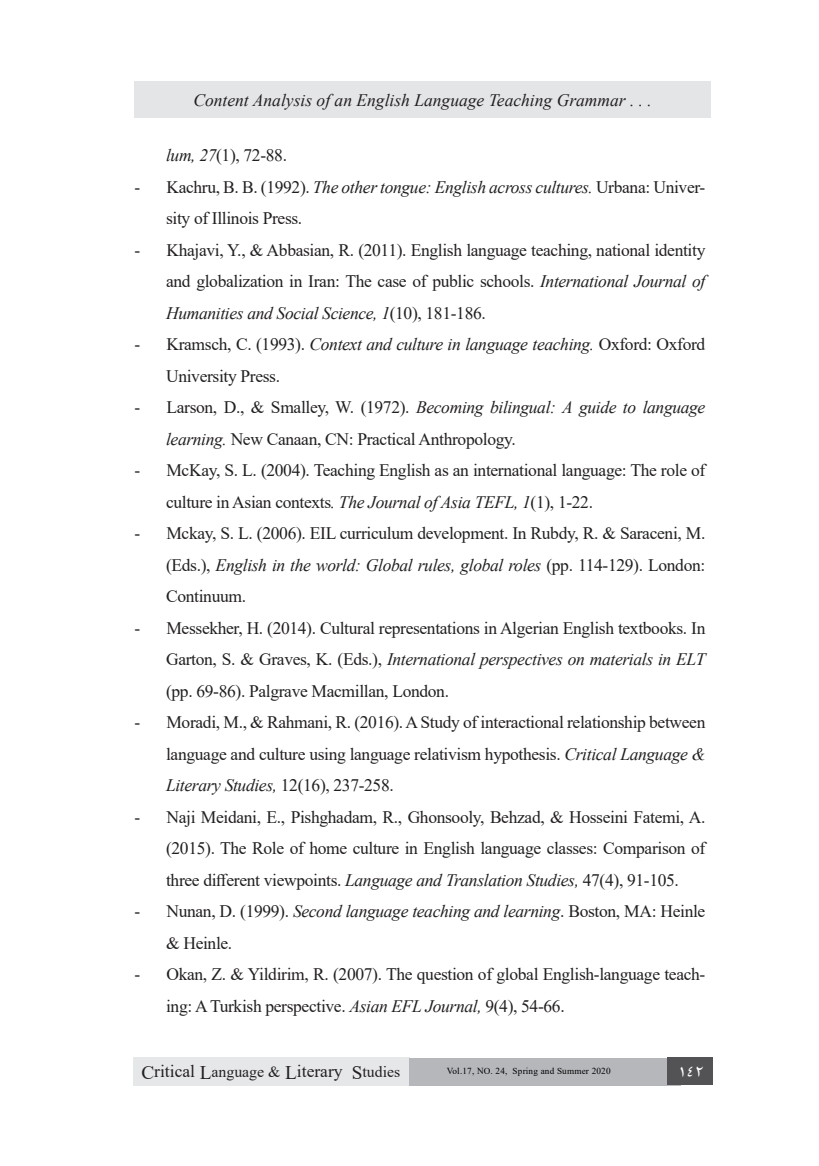
<style>
.page{position:relative;width:819px;height:1166px;background:#fff}
.page>*{position:absolute;margin:0;border:0;box-sizing:border-box;transform-origin:0 0}
.t1{font:17.5px/31.5px "Times New Roman";letter-spacing:-.02em;color:#231f20}
.t2{font:italic 17.5px/31.5px "Times New Roman";letter-spacing:-.02em;color:#231f20}
.t3{font:italic 17.5px "Times New Roman";color:#231f20}
.t4{font:17.5px "Times New Roman";color:#231f20}
.t5{font:italic 17.5px "B Yagut";color:#fff}
.t6{font:15.75px "Times New Roman";color:#231f20}
.t7{font:9.1px "Times New Roman";letter-spacing:.02em;color:#000}
.s1{font-style:italic}
.s2{font-style:normal}
.s3{font-size:19.25px}
</style>
<div class="page">
<div style="left:134px;top:81px;width:576px;height:37px;background:#e4e5e7"></div>
<div style="left:133px;top:1057px;width:276px;height:28px;background:#e6e7e9"></div>
<div style="left:409px;top:1057px;width:272px;height:28px;background:#b6b7bb"></div>
<div style="left:667px;top:1057px;width:45px;height:28px;background:#535355"></div>
<p class="t3" style="left:193px;top:88px;width:460px">Content Analysis of an English Language Teaching Grammar ...</p>
<p class="t1" style="left:134px;top:170px;width:7px">-</p>
<p class="t1" style="left:134px;top:233px;width:7px">-</p>
<p class="t1" style="left:134px;top:328px;width:7px">-</p>
<p class="t1" style="left:134px;top:391px;width:7px">-</p>
<p class="t1" style="left:134px;top:454px;width:7px">-</p>
<p class="t1" style="left:134px;top:517px;width:7px">-</p>
<p class="t1" style="left:134px;top:611px;width:7px">-</p>
<p class="t1" style="left:134px;top:706px;width:7px">-</p>
<p class="t1" style="left:134px;top:800px;width:7px">-</p>
<p class="t1" style="left:134px;top:895px;width:7px">-</p>
<p class="t1" style="left:134px;top:958px;width:7px">-</p>
<p class="t1" style="left:166px;top:139px;width:122px"><span class="s1">lum, 27</span> , (1) 72-88.</p>
<p class="t2" style="left:166px;top:170px;width:540px"><span class="s2">Kachru B, B. (. 1992 .)</span> The other tongue: English across cultures. <span class="s2">Urbana: Univer-</span></p>
<p class="t1" style="left:166px;top:202px;width:138px">sity of Illinois Press.</p>
<p class="t1" style="left:166px;top:233px;width:540px">Khajavi Y, ., &amp; Abbasian R, (. 2011 .) English language teaching, national identity</p>
<p class="t1" style="left:166px;top:265px;width:541px">and globalization in Iran: The case of public schools. <span class="s1">International Journal of<br>Humanities and Social Science</span> )<span class="s1">1,</span> 10 ,( 181-186.</p>
<p class="t2" style="left:166px;top:328px;width:540px"><span class="s2">Kramsch C, (. 1993 .)</span> Context and culture in language teaching. <span class="s2">Oxford: Oxford</span></p>
<p class="t1" style="left:166px;top:359px;width:115px">University Press.</p>
<p class="t2" style="left:166px;top:391px;width:540px"><span class="s2">Larson D, ., &amp; Smalley W, . (1972 .)</span> Becoming bilingual A: guide to language</p>
<p class="t1" style="left:166px;top:422px;width:351px"><span class="s1">learning.</span> New Canaan, CN: Practical Anthropology.</p>
<p class="t1" style="left:166px;top:454px;width:540px">McKay (.L.S, 2004 .) Teaching English as an international language: The role of</p>
<p class="t1" style="left:166px;top:485px;width:428px">culture in Asian contexts<span class="s1">. The Journal ofAsia TEFL</span> , (1)<span class="s1">1,</span> 1-22.</p>
<p class="t1" style="left:166px;top:517px;width:540px">Mckay (.L.S, 2006 .) EIL curriculum development In. Rubdy R, . &amp; Saraceni M, .</p>
<p class="t2" style="left:166px;top:548px;width:540px"><span class="s2">(Eds ,).</span> English in the world: Global rules, global roles <span class="s2">(pp. 114-129 .) London:<br>Continuum.</span></p>
<p class="t1" style="left:166px;top:611px;width:540px">Messekher H, (. 2014 .) Cultural representations in Algerian English textbooks In.</p>
<p class="t1" style="left:166px;top:643px;width:541px">Garton .S, &amp; Graves K, (. Eds ,). <span class="s1">International perspectives on materials in ELT </span>(pp. 69-86 .) Palgrave Macmillan, London.</p>
<p class="t1" style="left:166px;top:706px;width:540px">Moradi M, ., &amp; Rahmani R, (. 2016 A.) Study of interactional relationship between</p>
<p class="t1" style="left:166px;top:737px;width:540px">language and culture using language relativism hypothesis. <span class="s1">Critical Language &amp;<br>Literary Studies,</span> 12)16 ,( 237-258.</p>
<p class="t1" style="left:166px;top:800px;width:540px">Naji Meidani E, ., Pishghadam R, ., Ghonsooly, Behzad, &amp; Hosseini Fatemi A, .</p>
<p class="t1" style="left:166px;top:832px;width:540px">(2015 .) The Role of home culture in English language classes: Comparison of three different viewpoints. <span class="s1">Language and Translation Studies,</span> 47 , (4) 91-105.</p>
<p class="t2" style="left:166px;top:895px;width:540px"><span class="s2">Nunan D, (. 1999 .)</span> Second language teaching and learning<span class="s2">. Boston, MA: Heinle</span></p>
<p class="t1" style="left:166px;top:926px;width:68px">&amp; Heinle.</p>
<p class="t1" style="left:166px;top:958px;width:540px">Okan .Z, &amp; Yildirim R, (. 2007 .) The question of global English-language teach-</p>
<p class="t1" style="left:166px;top:989px;width:400px">ing A: Turkish perspective. <span class="s1">Asian EFL Journal</span> , (4)9<span class="s1">,</span> 54-66.</p>
<p class="t4" style="left:141px;top:1059px;width:55px"><span class="s3">C</span>ritical</p>
<p class="t4" style="left:285px;top:1059px;width:59px"><span class="s3">L</span>iterary</p>
<p class="t6" style="left:352px;top:1060px;width:50px"><span class="s3">S</span>tudies</p>
<p class="t6" style="left:200px;top:1060px;width:82px"><span class="s3">L</span>anguage &amp;</p>
<p class="t7" style="left:512px;top:1065px;width:99px">Spring and Summer 2020</p>
<p class="t7" style="left:447px;top:1065px;width:62px">Vol.17, NO. 24,</p>
<p class="t5" style="left:677px;top:1059px;width:32px">142</p>
</div>
